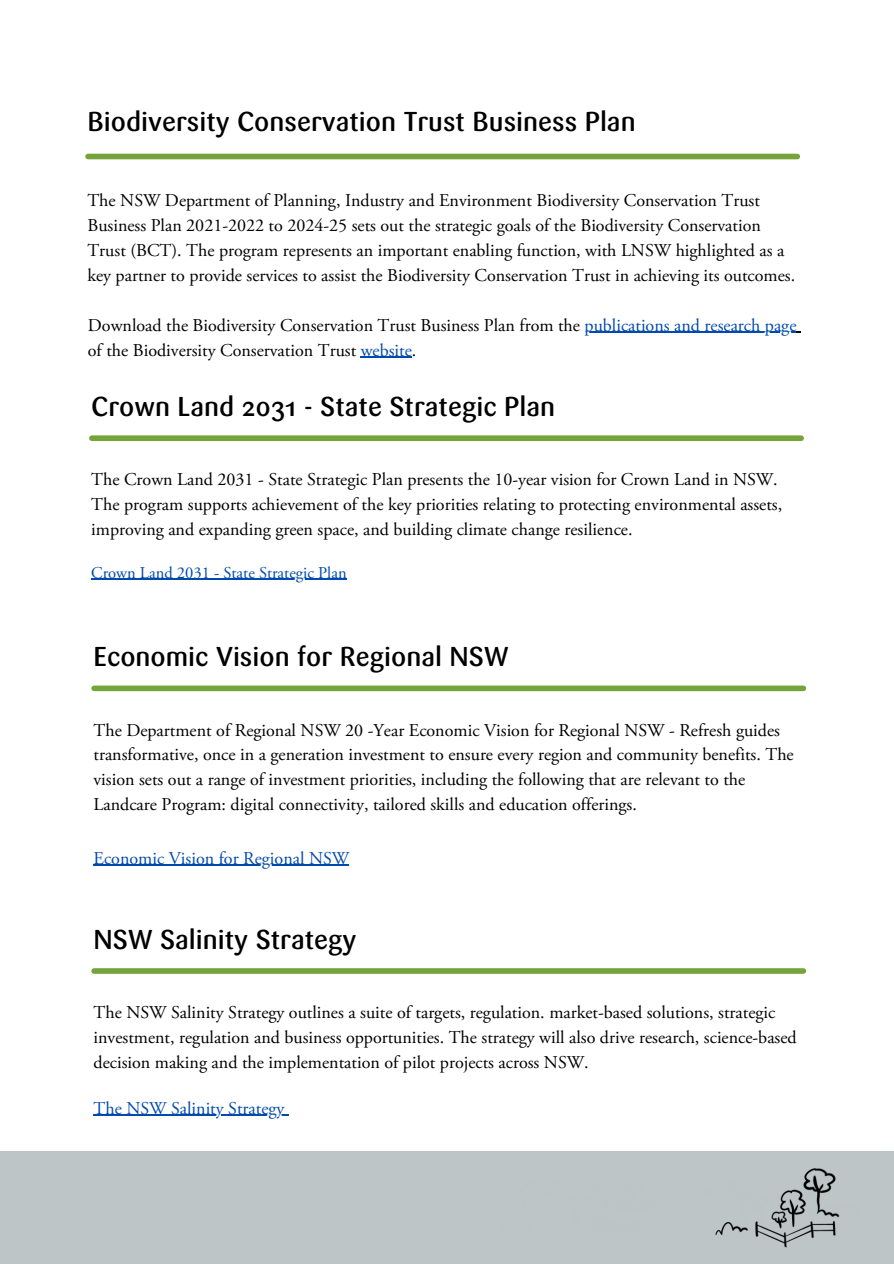
<style>
.page{position:relative;width:894px;height:1264px;background:#fff}
.page>*{position:absolute;margin:0;border:0;box-sizing:border-box;transform-origin:0 0}
.t1{font:500 27px "Sari";color:#000}
.t2{font:18px/24.8px "Adobe Garamond Pro";color:#000}
.t3{font:18px "Adobe Garamond Pro";color:#004aad}
.t4{font:16.5px "Adobe Garamond Pro";color:#004aad}
.s1{color:#004aad}
</style>
<div class="page">
<div style="left:88px;top:154px;width:709px;height:5px;background:#75a43a"></div>
<div style="left:92px;top:435px;width:708px;height:6px;background:#75a43a"></div>
<div style="left:94px;top:685px;width:709px;height:6px;background:#75a43a"></div>
<hr style="left:584px;top:332px;width:212px;height:1px;background:#004aad">
<hr style="left:360px;top:357px;width:52px;height:1px;background:#004aad">
<hr style="left:91px;top:578px;width:255px;height:2px;background:#004aad">
<hr style="left:93px;top:864px;width:256px;height:1px;background:#004aad">
<div style="left:0;top:1150px;width:893px;height:113px;background:#bdc5c7"></div>
<img style="left:715px;top:1168px;width:125px;height:80px">
<div style="left:94px;top:968px;width:709px;height:5px;background:#75a43a"></div>
<hr style="left:93px;top:1114px;width:191px;height:1px;background:#004aad">
<p class="t1" style="left:87px;top:106px;width:549px">Biodiversity Conservation Trust Business Plan</p>
<p class="t2" style="left:87px;top:190px;width:709px">The NSW Department of Planning, Industry and Environment Biodiversity Conservation Trust Business Plan 2021-2022 to 2024-25 sets out the strategic goals of the Biodiversity Conservation Trust (BCT). The program represents an important enabling function, with LNSW highlighted as a key partner to provide services to assist the Biodiversity Conservation Trust in achieving its outcomes.</p>
<h1 class="t2" style="left:88px;top:314px;width:710px">Download the Biodiversity Conservation Trust Business Plan from the <span class="s1">publications and research page</span></h1>
<p class="t2" style="left:88px;top:339px;width:330px">of the Biodiversity Conservation Trust <span class="s1">website</span>.</p>
<h1 class="t1" style="left:91px;top:391px;width:465px">Crown Land 2031 - State Strategic Plan</h1>
<p class="t2" style="left:91px;top:469px;width:692px">The Crown Land 2031 - State Strategic Plan presents the 10-year vision for Crown Land in NSW.<br>The program supports achievement of the key priorities relating to protecting environmental assets, improving and expanding green space, and building climate change resilience.</p>
<p class="t4" style="left:91px;top:565px;width:257px">Crown Land 2031 - State Strategic Plan</p>
<p class="t1" style="left:93px;top:641px;width:416px">Economic Vision for Regional NSW</p>
<h1 class="t2" style="left:93px;top:719px;width:701px">The Department of Regional NSW 20 -Year Economic Vision for Regional NSW - Refresh guides transformative, once in a generation investment to ensure every region and community benefits. The vision sets out a range of investment priorities, including the following that are relevant to the Landcare Program: digital connectivity, tailored skills and education offerings.</h1>
<p class="t3" style="left:93px;top:850px;width:257px">Economic Vision for Regional NSW</p>
<p class="t1" style="left:93px;top:923px;width:264px">NSW Salinity Strategy</p>
<p class="t2" style="left:93px;top:1001px;width:704px">The NSW Salinity Strategy outlines a suite of targets, regulation. market-based solutions, strategic investment, regulation and business opportunities. The strategy will also drive research, science-based decision making and the implementation of pilot projects across NSW.</p>
<p class="t3" style="left:93px;top:1100px;width:192px">The NSW Salinity Strategy</p>
</div>
